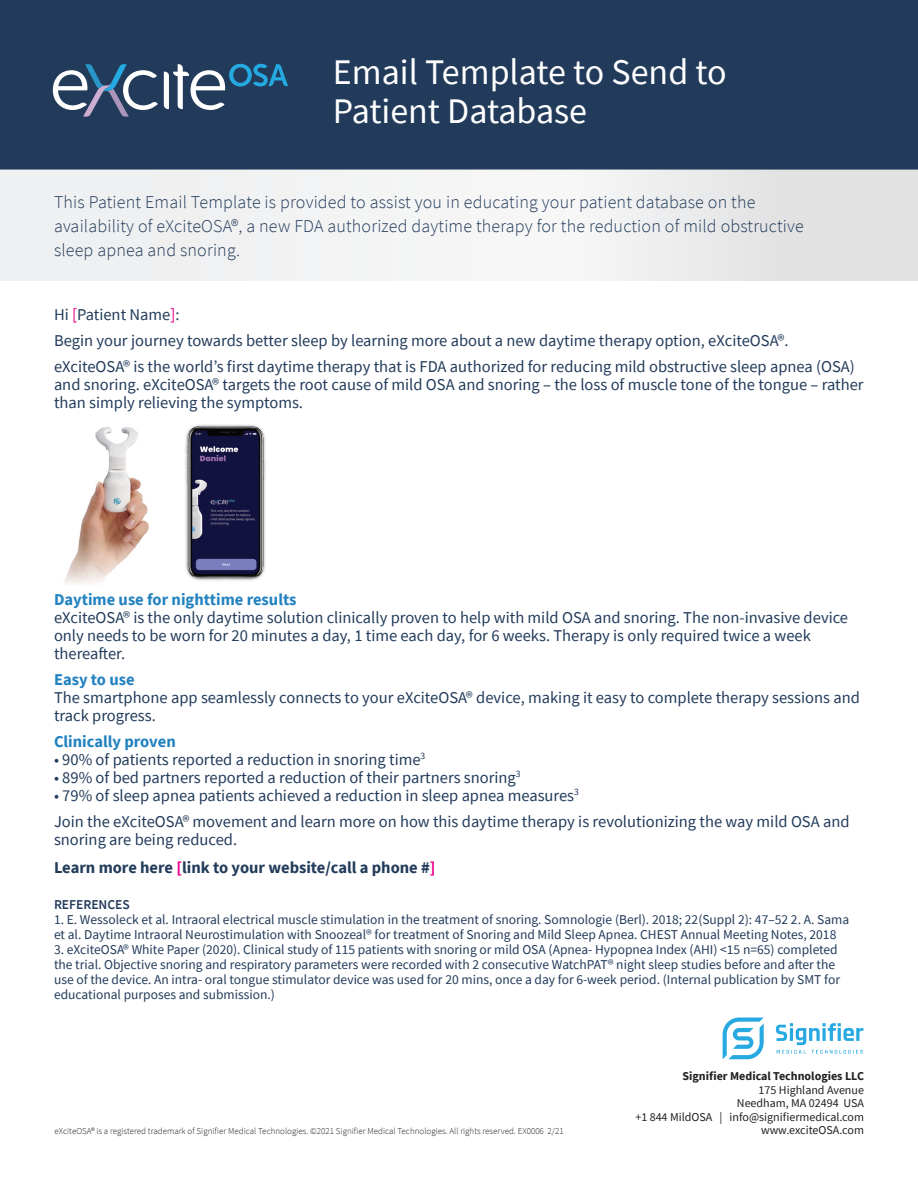
<style>
.page{position:relative;width:918px;height:1188px;background:#fff}
.page>*{position:absolute;margin:0;border:0;box-sizing:border-box;transform-origin:0 0}
.t1{font:36px/39px "Source Sans Pro";color:#fff}
.t2{font:300 18px/24px "Source Sans Pro";letter-spacing:.01em;color:#223b5a}
.t3{font:16.5px/18px "Source Sans Pro";color:#223b5a}
.t4{font:700 16.5px/28.3px "Source Sans Pro";color:#223b5a}
.t5{font:700 16.5px "Source Sans Pro";color:#2282c0}
.t6{font:13.5px/15px "Source Sans Pro";color:#223b5a}
.t7{font:600 13.5px "Source Sans Pro";color:#223b5a}
.t8{font:12px/13.5px "Source Sans Pro";color:#231f20;text-align:right}
.t9{font:700 12px "Source Sans Pro";color:#231f20}
.t10{font:300 9px "Source Sans Pro";color:#231f20}
.s1{color:#ed028c}
.s2{font-weight:400}
</style>
<div class="page">
<img style="left:64px;top:427px;width:85px;height:157px">
<div style="left:0;top:0;width:918px;height:170px;background:#223b5a"></div>
<svg style="left:164px;top:64px;width:124px;height:46px"></svg>
<svg style="left:53px;top:64px;width:105px;height:53px"></svg>
<div style="left:0;top:170px;width:918px;height:111px;background:linear-gradient(to right,#f5f6f7,#e8e8e9)"></div>
<svg style="left:723px;top:1018px;width:41px;height:41px"></svg>
<svg style="left:776px;top:1023px;width:87px;height:31px"></svg>
<img style="left:185px;top:424px;width:81px;height:157px">
<h1 class="t1" style="left:333px;top:53px;width:395px">Email Template to Send to<br>Patient Database</h1>
<p class="t2" style="left:54px;top:190px;width:751px">This Patient Email Template is provided to assist you in educating your patient database on the availability of eXciteOSA®, a new FDA authorized daytime therapy for the reduction of mild obstructive sleep apnea and snoring.</p>
<p class="t3" style="left:54px;top:302px;width:802px;line-height:26.1px">Hi <span class="s1">[</span>Patient Name<span class="s1">]</span>:<br>Begin your journey towards better sleep by learning more about a new daytime therapy option, eXciteOSA®. eXciteOSA® is the world’s first daytime therapy that is FDA authorized for reducing mild obstructive sleep apnea (OSA)</p>
<p class="t3" style="left:54px;top:376px;width:811px">and snoring. eXciteOSA® targets the root cause of mild OSA and snoring – the loss of muscle tone of the tongue – rather than simply relieving the symptoms.</p>
<p class="t5" style="left:54px;top:588px;width:244px">Daytime use for nighttime results</p>
<p class="t3" style="left:54px;top:608px;width:796px">eXciteOSA® is the only daytime solution clinically proven to help with mild OSA and snoring. The non-invasive device only needs to be worn for 20 minutes a day, 1 time each day, for 6 weeks. Therapy is only required twice a week thereafter.</p>
<p class="t5" style="left:54px;top:668px;width:82px">Easy to use</p>
<p class="t3" style="left:54px;top:688px;width:807px">The smartphone app seamlessly connects to your eXciteOSA® device, making it easy to complete therapy sessions and track progress.</p>
<p class="t5" style="left:54px;top:730px;width:123px">Clinically proven</p>
<p class="t3" style="left:54px;top:750px;width:373px">• 90% of patients reported a reduction in snoring time<sup>3</sup></p>
<p class="t3" style="left:54px;top:768px;width:468px">• 89% of bed partners reported a reduction of their partners snoring<sup>3</sup></p>
<p class="t3" style="left:54px;top:782px;width:797px;line-height:26.1px">• 79% of sleep apnea patients achieved a reduction in sleep apnea measures<sup>3<br></sup>Join the eXciteOSA® movement and learn more on how this daytime therapy is revolutionizing the way mild OSA and</p>
<p class="t4" style="left:54px;top:825px;width:383px"><span class="s2">snoring are being reduced.<br></span>Learn more here <span class="s1">[</span>link to your website/call a phone #<span class="s1">]</span></p>
<p class="t7" style="left:54px;top:895px;width:77px">REFERENCES</p>
<p class="t6" style="left:54px;top:911px;width:797px">1. E. Wessoleck et al. Intraoral electrical muscle stimulation in the treatment of snoring. Somnologie (Berl). 2018; 22(Suppl 2): 47–52 2. A. Sama et al. Daytime Intraoral Neurostimulation with Snoozeal® for treatment of Snoring and Mild Sleep Apnea. CHEST Annual Meeting Notes, 2018</p>
<p class="t6" style="left:54px;top:941px;width:788px">3. eXciteOSA® White Paper (2020). Clinical study of 115 patients with snoring or mild OSA (Apnea- Hypopnea Index (AHI) &lt;15 n=65) completed the trial. Objective snoring and respiratory parameters were recorded with 2 consecutive WatchPAT® night sleep studies before and after the use of the device. An intra- oral tongue stimulator device was used for 20 mins, once a day for 6-week period. (Internal publication by SMT for educational purposes and submission.)</p>
<p class="t10" style="left:55px;top:1126px;width:511px">eXciteOSA® is a registered trademark of Signifier Medical Technologies. ©2021 Signifier Medical Technologies. All rights reserved. EX0006 2/21</p>
<p class="t9" style="left:683px;top:1068px;width:183px">Signifier Medical Technologies LLC</p>
<p class="t8" style="left:635px;top:1083px;width:230px">175 Highland Avenue<br>Needham, MA 02494 USA<br>+1 844 MildOSA | info@signifiermedical.com www.exciteOSA.com</p>
</div>
